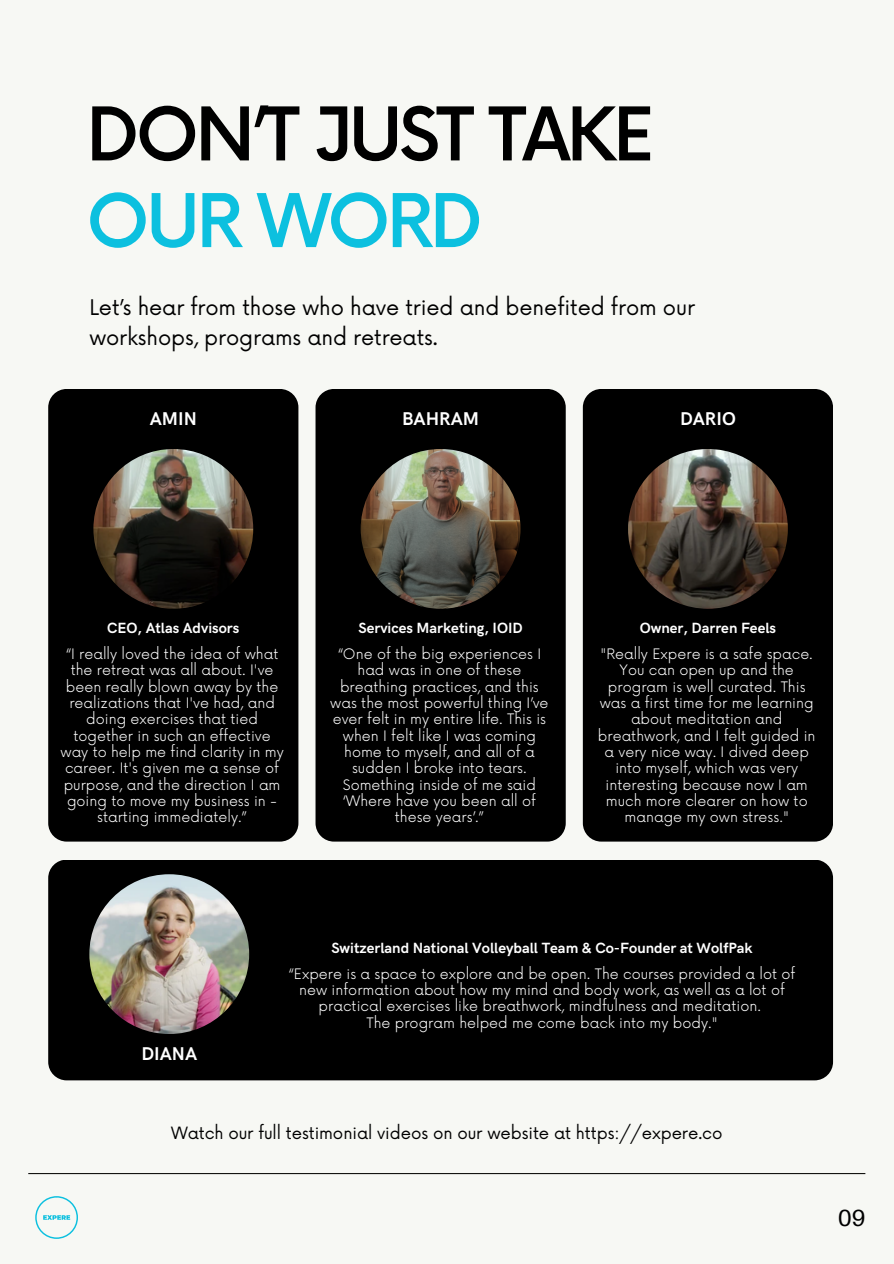
<style>
.page{position:relative;width:894px;height:1264px;background:#fff}
.page>*{position:absolute;margin:0;border:0;box-sizing:border-box;transform-origin:0 0}
.t1{font:500 72px/86.7px "Now";letter-spacing:-.05em;color:#000}
.t2{font:23.4px "Aileron";color:#000}
.t3{font:21px/29.2px "Now";letter-spacing:-.005em;color:#000}
.t4{font:700 18.6px "HK Grotesk";color:#fff}
.t5{font:16.5px "Now";letter-spacing:-.005em;color:#000}
.t6{font:700 14.85px "HK Grotesk";color:#fff}
.t7{font:300 14.1px/16.4px "Now";color:#fff;text-align:center}
.s1{color:#0cc0df}
</style>
<div class="page">
<div style="left:0;top:0;width:893px;height:1263px;background:#f7f8f4"></div>
<div style="left:315px;top:389px;width:250px;height:452px;background:#000;border-radius:18px"></div>
<img style="left:360px;top:449px;width:160px;height:159px;border-radius:50%">
<div style="left:48px;top:389px;width:250px;height:452px;background:#000;border-radius:18px"></div>
<img style="left:93px;top:449px;width:160px;height:159px;border-radius:50%">
<div style="left:582px;top:389px;width:250px;height:452px;background:#000;border-radius:18px"></div>
<img style="left:628px;top:449px;width:159px;height:159px;border-radius:50%">
<hr style="left:28px;top:1172px;width:837px;height:2px;background:#141412">
<svg style="left:35px;top:1196px;width:43px;height:42px"></svg>
<div style="left:48px;top:859px;width:784px;height:221px;background:#000;border-radius:18px"></div>
<img style="left:89px;top:874px;width:160px;height:159px;border-radius:50%">
<p class="t1" style="left:86px;top:95px;width:569px">DON’T JUST TAKE<br><span class="s1">OUR WORD</span></p>
<p class="t3" style="left:89px;top:294px;width:607px">Let’s hear from those who have tried and benefited from our workshops, programs and retreats.</p>
<h3 class="t4" style="left:150px;top:408px;width:49px">AMIN</h3>
<h3 class="t4" style="left:402px;top:408px;width:79px">BAHRAM</h3>
<h3 class="t4" style="left:679px;top:408px;width:57px">DARIO</h3>
<p class="t6" style="left:107px;top:619px;width:134px">CEO, Atlas Advisors</p>
<p class="t7" style="left:60px;top:646px;width:225px">“I really loved the idea of what the retreat was all about. I've been really blown away by the realizations that I've had, and doing exercises that tied together in such an effective way to help me find clarity in my career. It's given me a sense of purpose, and the direction I am going to move my business in - starting immediately.”</p>
<p class="t6" style="left:358px;top:619px;width:166px">Services Marketing, IOID</p>
<h2 class="t7" style="left:330px;top:646px;width:220px">“One of the big experiences I had was in one of these breathing practices, and this was the most powerful thing I’ve ever felt in my entire life. This is when I felt like I was coming home to myself, and all of a sudden I broke into tears.<br>Something inside of me said ‘Where have you been all of these years’.”</h2>
<p class="t6" style="left:639px;top:619px;width:138px">Owner, Darren Feels</p>
<p class="t7" style="left:597px;top:646px;width:219px">"Really Expere is a safe space.<br>You can open up and the program is well curated. This was a first time for me learning about meditation and breathwork, and I felt guided in a very nice way. I dived deep into myself, which was very interesting because now I am much more clearer on how to manage my own stress."</p>
<p class="t6" style="left:331px;top:939px;width:422px">Switzerland National Volleyball Team &amp; Co-Founder at WolfPak</p>
<p class="t4" style="left:141px;top:1043px;width:57px">DIANA</p>
<p class="t7" style="left:288px;top:966px;width:508px">“Expere is a space to explore and be open. The courses provided a lot of new information about how my mind and body work, as well as a lot of practical exercises like breathwork, mindfulness and meditation.</p>
<h4 class="t7" style="left:366px;top:1015px;width:352px">The program helped me come back into my body."</h4>
<h3 class="t5" style="left:171px;top:1123px;width:552px">Watch our full testimonial videos on our website at https://expere.co</h3>
<h5 class="t2" style="left:838px;top:1203px;width:29px">09</h5>
</div>
